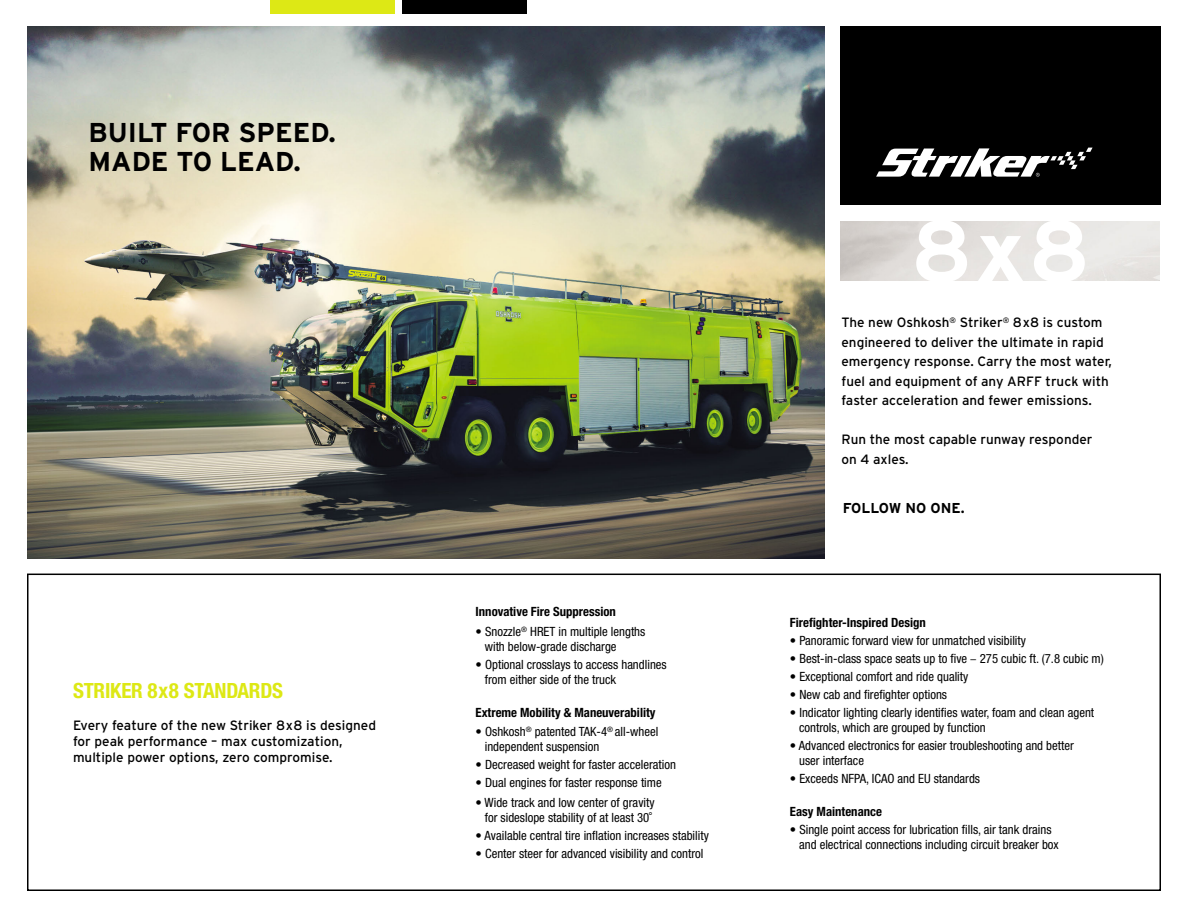
<style>
.page{position:relative;width:1188px;height:918px;background:#fff}
.page>*{position:absolute;margin:0;border:0;box-sizing:border-box;transform-origin:0 0}
.t1{font:700 86.85px "Interstate";color:#fff}
.t2{font:700 27.3px "Interstate";color:#000}
.t3{font:700 condensed 21px "Helvetica Neue";letter-spacing:-.01em;color:#dde815}
.t4{font:700 14.25px "Interstate";color:#000}
.t5{font:13.5px "Interstate";color:#000}
.t6{font:condensed 12.75px "Helvetica Neue";color:#000}
.t7{font:700 condensed 12.75px "Helvetica Neue";color:#000}
.s1{font-stretch:normal}
.s2{font-family:"Myriad Pro";font-stretch:normal}
</style>
<div class="page">
<img style="left:27px;top:26px;width:798px;height:532px">
<div style="left:27px;top:574px;width:1134px;height:317px;border:2px solid #000"></div>
<div style="left:840px;top:26px;width:321px;height:179px;background:#000"></div>
<div style="left:270px;top:0;width:125px;height:14px;background:#dde815"></div>
<div style="left:402px;top:0;width:125px;height:14px;background:#000"></div>
<svg style="left:876px;top:148px;width:217px;height:29px"></svg>
<p class="t2" style="left:89px;top:117px;width:249px">BUILT FOR SPEED.</p>
<p class="t2" style="left:89px;top:147px;width:214px">MADE TO LEAD.</p>
<p class="t3" style="left:73px;top:678px;width:212px">STRIKER 8x8 STANDARDS</p>
<p class="t5" style="left:73px;top:717px;width:305px">Every feature of the new Striker 8x8 is designed</p>
<p class="t5" style="left:73px;top:734px;width:271px">for peak performance – max customization,</p>
<p class="t5" style="left:73px;top:750px;width:261px">multiple power options, zero compromise.</p>
<p class="t7" style="left:476px;top:604px;width:142px">Innovative Fire Suppression</p>
<p class="t6" style="left:476px;top:624px;width:171px">• Snozzle<sup>®</sup> HRET in multiple lengths</p>
<p class="t6" style="left:485px;top:639px;width:133px">with below-grade discharge</p>
<p class="t6" style="left:476px;top:657px;width:193px">• Optional crosslays to access handlines</p>
<p class="t6" style="left:485px;top:672px;width:133px">from either side of the truck</p>
<p class="t7" style="left:476px;top:705px;width:181px">Extreme Mobility &amp; Maneuverability</p>
<p class="t6" style="left:476px;top:725px;width:184px">• Oshkosh<sup>®</sup> patented TAK-4<sup>®</sup> all-wheel</p>
<p class="t6" style="left:485px;top:740px;width:116px">independent suspension</p>
<p class="t6" style="left:476px;top:758px;width:202px">• Decreased weight for faster acceleration</p>
<p class="t6" style="left:476px;top:776px;width:188px">• Dual engines for faster response time</p>
<p class="t6" style="left:476px;top:795px;width:181px">• Wide track and low center of gravity</p>
<p class="t6" style="left:485px;top:810px;width:169px">for sideslope stability of at least 30<span class="s1">˚</span></p>
<p class="t6" style="left:476px;top:828px;width:235px">• Available central tire inflation increases stability</p>
<p class="t6" style="left:476px;top:846px;width:229px">• Center steer for advanced visibility and control</p>
<p class="t1" style="left:911px;top:203px;width:180px">8x8</p>
<p class="t5" style="left:842px;top:315px;width:263px">The new Oshkosh<sup>®</sup> Striker<sup>®</sup> 8x8 is custom</p>
<p class="t5" style="left:842px;top:335px;width:264px">engineered to deliver the ultimate in rapid</p>
<p class="t5" style="left:842px;top:354px;width:272px">emergency response. Carry the most water,</p>
<p class="t5" style="left:842px;top:374px;width:269px">fuel and equipment of any ARFF truck with</p>
<p class="t5" style="left:842px;top:393px;width:252px">faster acceleration and fewer emissions.</p>
<p class="t5" style="left:842px;top:432px;width:253px">Run the most capable runway responder</p>
<p class="t5" style="left:842px;top:452px;width:69px">on 4 axles.</p>
<p class="t4" style="left:843px;top:500px;width:123px">FOLLOW NO ONE.</p>
<p class="t7" style="left:790px;top:615px;width:137px">Firefighter-Inspired Design</p>
<p class="t6" style="left:790px;top:633px;width:238px">• Panoramic forward view for unmatched visibility</p>
<p class="t6" style="left:790px;top:651px;width:315px">• Best-in-class space seats up to five <span class="s2">–</span> 275 cubic ft. (7.8 cubic m)</p>
<p class="t6" style="left:790px;top:669px;width:180px">• Exceptional comfort and ride quality</p>
<p class="t6" style="left:790px;top:687px;width:159px">• New cab and firefighter options</p>
<p class="t6" style="left:790px;top:705px;width:306px">• Indicator lighting clearly identifies water, foam and clean agent</p>
<p class="t6" style="left:799px;top:720px;width:188px">controls, which are grouped by function</p>
<p class="t6" style="left:790px;top:738px;width:285px">• Advanced electronics for easier troubleshooting and better</p>
<p class="t6" style="left:799px;top:753px;width:66px">user interface</p>
<p class="t6" style="left:790px;top:771px;width:192px">• Exceeds NFPA, ICAO and EU standards</p>
<p class="t7" style="left:790px;top:804px;width:94px">Easy Maintenance</p>
<p class="t6" style="left:790px;top:822px;width:263px">• Single point access for lubrication fills, air tank drains</p>
<p class="t6" style="left:799px;top:837px;width:261px">and electrical connections including circuit breaker box</p>
</div>
